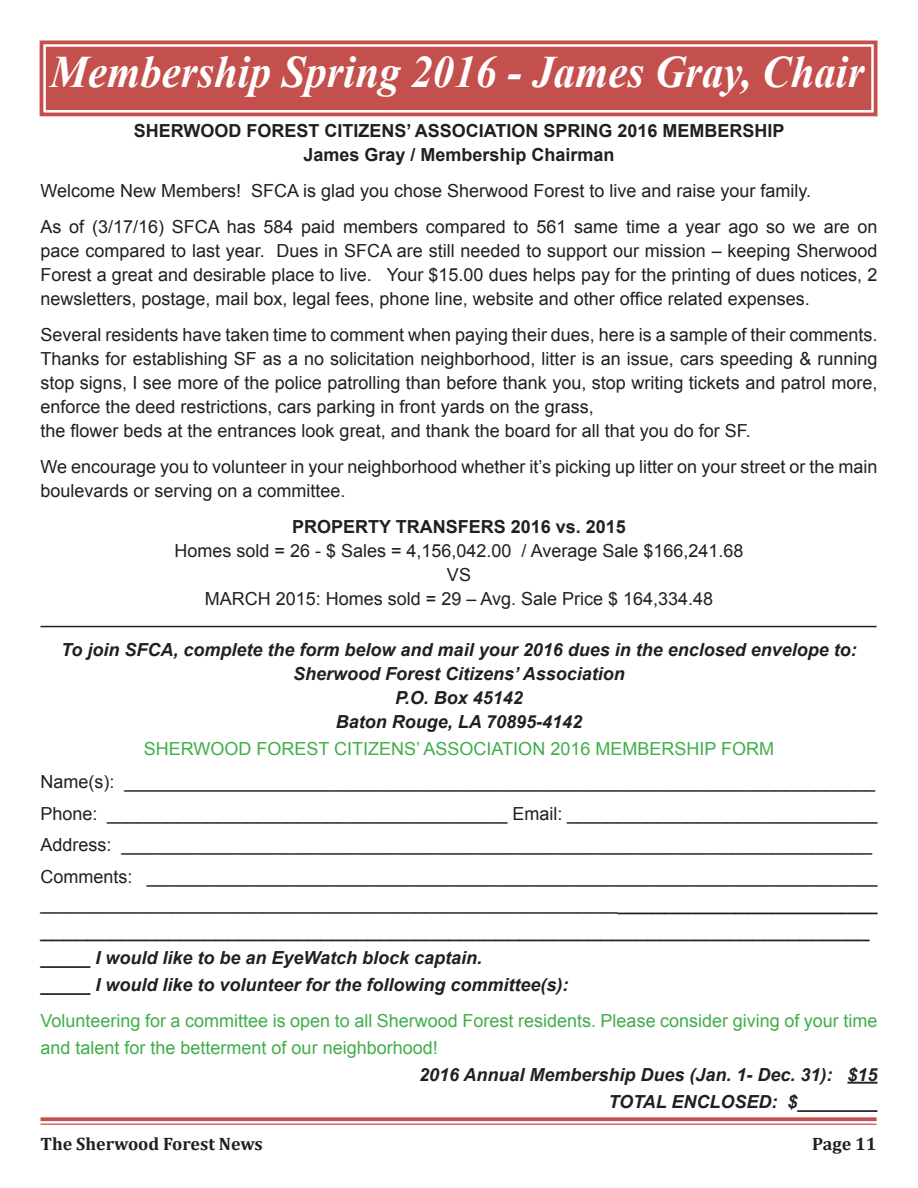
<style>
.page{position:relative;width:918px;height:1188px;background:#fff}
.page>*{position:absolute;margin:0;border:0;box-sizing:border-box;transform-origin:0 0}
.t1{font:italic 700 45px "Times New Roman";color:#fff;scale:.95 1}
.t2{font:21px "Arial";color:#231f20}
.t3{font:18px/24px "Arial";color:#231f20;text-align:justify}
.t4{font:italic 700 18px "Arial";color:#231f20}
.t5{font:18px/27px "Arial";color:#40ae49}
.t6{font:700 18px "Arial";color:#231f20}
.t7{font:700 18px "Cambria";color:#231f20}
.s1{font-size:21px}
</style>
<div class="page">
<svg style="left:40px;top:1117px;width:837px;height:4px;background:#c85f5c"></svg>
<hr style="left:40px;top:1124px;width:837px;height:1px;background:#c3504d">
<svg style="left:39px;top:40px;width:839px;height:77px"></svg>
<div style="left:45px;top:46px;width:827px;height:65px;background:#c3504d"></div>
<hr style="left:847px;top:1082px;width:30px;height:2px;background:#231f20">
<hr style="left:40px;top:626px;width:837px;height:1px;background:#231f20">
<p class="t1" style="left:50px;top:41px;width:859px">Membership Spring 2016 - James Gray, Chair</p>
<p class="t6" style="left:134px;top:119px;width:652px">SHERWOOD FOREST CITIZENS’ ASSOCIATION SPRING 2016 MEMBERSHIP</p>
<p class="t6" style="left:303px;top:143px;width:313px">James Gray / Membership Chairman</p>
<p class="t3" style="left:40px;top:179px;width:772px">Welcome New Members! SFCA is glad you chose Sherwood Forest to live and raise your family.</p>
<p class="t3" style="left:40px;top:215px;width:839px">As of (3/17/16) SFCA has 584 paid members compared to 561 same time a year ago so we are on pace compared to last year. Dues in SFCA are still needed to support our mission – keeping Sherwood Forest a great and desirable place to live. Your $15.00 dues helps pay for the printing of dues notices, 2 newsletters, postage, mail box, legal fees, phone line, website and other office related expenses.</p>
<p class="t3" style="left:40px;top:323px;width:839px">Several residents have taken time to comment when paying their dues, here is a sample of their comments.<br>Thanks for establishing SF as a no solicitation neighborhood, litter is an issue, cars speeding &amp; running stop signs, I see more of the police patrolling than before thank you, stop writing tickets and patrol more, enforce the deed restrictions, cars parking in front yards on the grass,</p>
<p class="t3" style="left:40px;top:419px;width:712px">the flower beds at the entrances look great, and thank the board for all that you do for SF.</p>
<p class="t3" style="left:40px;top:455px;width:838px">We encourage you to volunteer in your neighborhood whether it’s picking up litter on your street or the main boulevards or serving on a committee.</p>
<p class="t6" style="left:292px;top:515px;width:335px">PROPERTY TRANSFERS 2016 vs. 2015</p>
<p class="t3" style="left:174px;top:539px;width:571px">Homes sold = 26 - $ Sales = 4,156,042.00 / Average Sale $166,241.68</p>
<p class="t3" style="left:447px;top:563px;width:26px">VS</p>
<p class="t3" style="left:205px;top:587px;width:510px">MARCH 2015: Homes sold = 29 – Avg. Sale Price $ 164,334.48</p>
<p class="t4" style="left:61px;top:638px;width:797px">To join SFCA, complete the form below and mail your 2016 dues in the enclosed envelope to:</p>
<p class="t4" style="left:293px;top:662px;width:333px">Sherwood Forest Citizens’ Association</p>
<p class="t4" style="left:395px;top:686px;width:129px">P.O. Box 45142</p>
<p class="t4" style="left:336px;top:710px;width:248px">Baton Rouge, LA 70895-4142</p>
<p class="t5" style="left:144px;top:736px;width:632px">SHERWOOD FOREST CITIZENS’ ASSOCIATION 2016 MEMBERSHIP FORM</p>
<p class="t3" style="left:40px;top:770px;width:836px">Name(s): ___________________________________________________________________________</p>
<p class="t3" style="left:40px;top:802px;width:838px">Phone: ________________________________________ Email: _______________________________</p>
<p class="t3" style="left:40px;top:833px;width:833px">Address: ___________________________________________________________________________</p>
<p class="t3" style="left:40px;top:863px;width:838px;line-height:27px">Comments: _________________________________________________________________________ _________________________________________________________<span class="s1">______________________</span></p>
<p class="t2" style="left:40px;top:916px;width:830px">_______________________________________________________________________</p>
<p class="t4" style="left:40px;top:945px;width:443px">_____ I would like to be an EyeWatch block captain.</p>
<p class="t4" style="left:40px;top:972px;width:530px">_____ I would like to volunteer for the following committee(s):</p>
<p class="t5" style="left:40px;top:1007px;width:838px">Volunteering for a committee is open to all Sherwood Forest residents. Please consider giving of your time and talent for the betterment of our neighborhood!</p>
<p class="t4" style="left:419px;top:1062px;width:460px">2016 Annual Membership Dues (Jan. 1- Dec. 31): $15</p>
<p class="t4" style="left:608px;top:1089px;width:271px">TOTAL ENCLOSED: $________</p>
<p class="t7" style="left:40px;top:1131px;width:224px">The Sherwood Forest News</p>
<p class="t7" style="left:812px;top:1131px;width:66px">Page 11</p>
</div>
